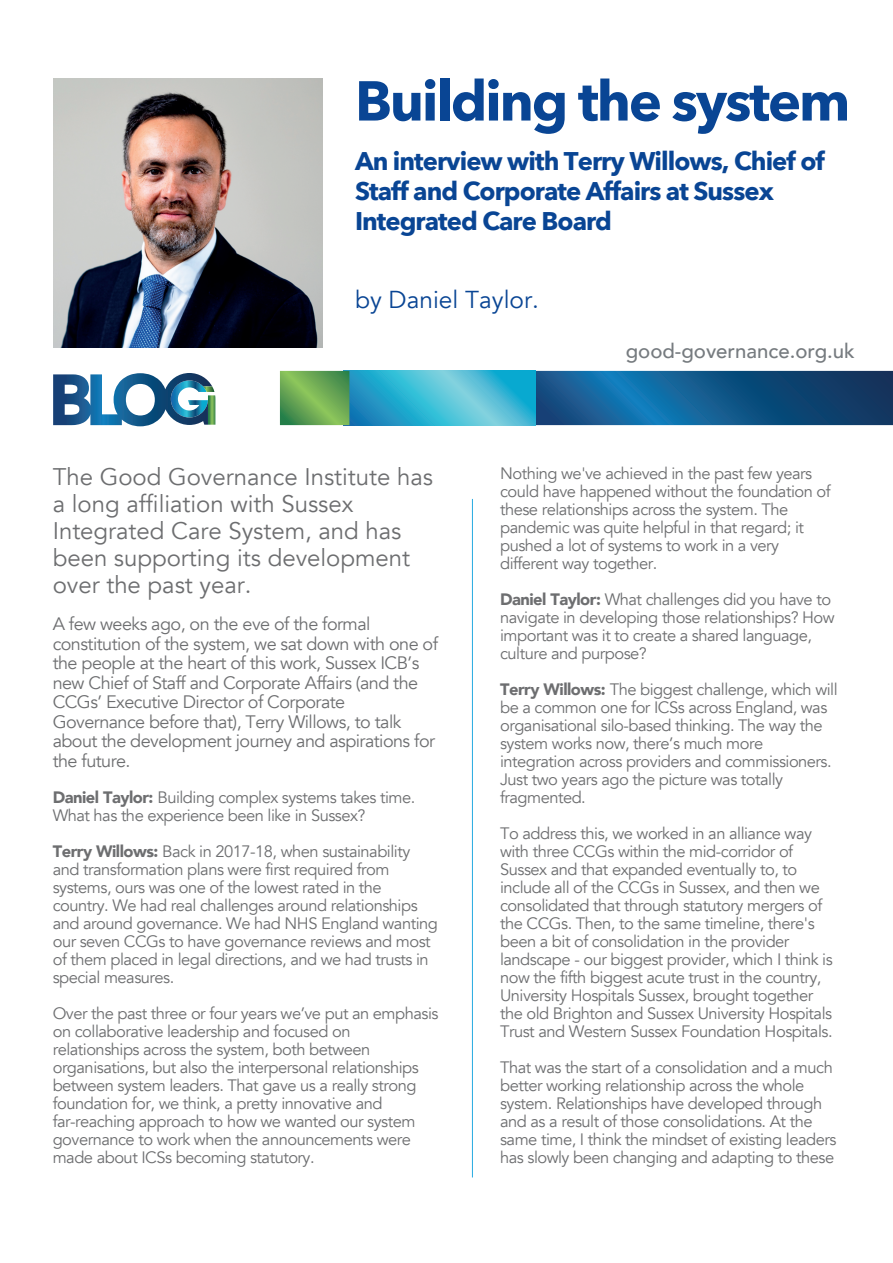
<style>
.page{position:relative;width:893px;height:1263px;background:#fff}
.page>*{position:absolute;margin:0;border:0;box-sizing:border-box;transform-origin:0 0}
.t1{font:700 55.5px "Avenir Next";letter-spacing:-.035em;color:#094594}
.t2{font:700 25.5px/30px "Avenir Next";letter-spacing:-.035em;color:#094594}
.t3{font:24.45px "Avenir";color:#094594}
.t4{font:24px/27px "Avenir";color:#6d6e70}
.t5{font:500 20.4px "Avenir";color:#767b7f}
.t6{font:18px/19.5px "Avenir";letter-spacing:-.03em;color:#6d6e70}
.t7{font:16.5px/18px "Avenir";letter-spacing:-.03em;color:#6d6e70}
.s1{font-weight:900}
</style>
<div class="page">
<hr style="left:472px;top:499px;width:1px;height:678px;background:#26aae1">
<svg style="left:53px;top:373px;width:162px;height:53px"></svg>
<svg style="left:280px;top:371px;width:613px;height:54px;background:#287a98"></svg>
<img style="left:53px;top:79px;width:270px;height:269px">
<h1 class="t1" style="left:355px;top:53px;width:497px">Building the system</h1>
<h2 class="t2" style="left:355px;top:146px;width:471px">An interview with Terry Willows, Chief of<br>Staff and Corporate Affairs at Sussex<br>Integrated Care Board</h2>
<h3 class="t3" style="left:355px;top:285px;width:185px">by Daniel Taylor.</h3>
<p class="t5" style="left:626px;top:333px;width:231px">good-governance.org.uk</p>
<h3 class="t4" style="left:53px;top:463px;width:382px">The Good Governance Institute has a long affiliation with Sussex<br>Integrated Care System, and has been supporting its development over the past year.</h3>
<p class="t6" style="left:53px;top:615px;width:387px">A few weeks ago, on the eve of the formal constitution of the system, we sat down with one of the people at the heart of this work, Sussex ICB’s new Chief of Staff and Corporate Affairs (and the CCGs’ Executive Director of Corporate Governance before that), Terry Willows, to talk about the development journey and aspirations for the future.</p>
<p class="t7" style="left:53px;top:788px;width:364px"><span class="s1">Daniel Taylor:</span> Building complex systems takes time.<br>What has the experience been like in Sussex?</p>
<p class="t7" style="left:53px;top:842px;width:387px"><span class="s1">Terry Willows:</span> Back in 2017-18, when sustainability and transformation plans were first required from systems, ours was one of the lowest rated in the country. We had real challenges around relationships and around governance. We had NHS England wanting our seven CCGs to have governance reviews and most of them placed in legal directions, and we had trusts in special measures.</p>
<p class="t7" style="left:53px;top:1004px;width:387px">Over the past three or four years we’ve put an emphasis on collaborative leadership and focused on relationships across the system, both between organisations, but also the interpersonal relationships between system leaders. That gave us a really strong foundation for, we think, a pretty innovative and far-reaching approach to how we wanted our system governance to work when the announcements were made about ICSs becoming statutory.</p>
<p class="t7" style="left:500px;top:465px;width:332px">Nothing we've achieved in the past few years could have happened without the foundation of these relationships across the system. The pandemic was quite helpful in that regard; it pushed a lot of systems to work in a very different way together.</p>
<p class="t7" style="left:500px;top:591px;width:336px"><span class="s1">Daniel Taylor:</span> What challenges did you have to navigate in developing those relationships? How important was it to create a shared language, culture and purpose?</p>
<p class="t7" style="left:500px;top:681px;width:339px"><span class="s1">Terry Willows:</span> The biggest challenge, which will be a common one for ICSs across England, was organisational silo-based thinking. The way the system works now, there’s much more integration across providers and commissioners.<br>Just two years ago the picture was totally fragmented.</p>
<p class="t7" style="left:500px;top:825px;width:334px">To address this, we worked in an alliance way with three CCGs within the mid-corridor of Sussex and that expanded eventually to, to include all of the CCGs in Sussex, and then we consolidated that through statutory mergers of the CCGs. Then, to the same timeline, there's been a bit of consolidation in the provider landscape - our biggest provider, which I think is now the fifth biggest acute trust in the country, University Hospitals Sussex, brought together the old Brighton and Sussex University Hospitals Trust and Western Sussex Foundation Hospitals.</p>
<p class="t7" style="left:500px;top:1059px;width:338px">That was the start of a consolidation and a much better working relationship across the whole system. Relationships have developed through and as a result of those consolidations. At the same time, I think the mindset of existing leaders has slowly been changing and adapting to these</p>
</div>
